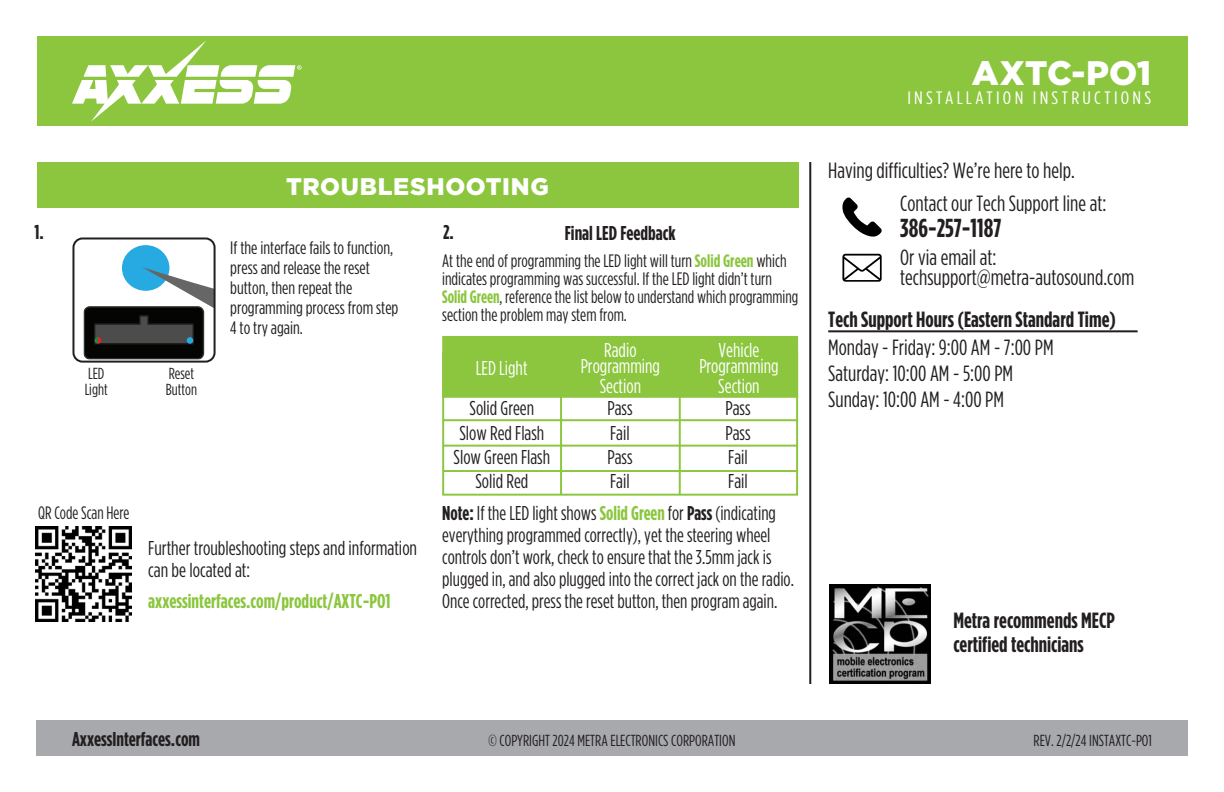
<style>
.page{position:relative;width:1224px;height:792px;background:#fff}
.page>*{position:absolute;margin:0;border:0;box-sizing:border-box;transform-origin:0 0}
.t1{font:900 34px "Gotham";letter-spacing:.005em;color:#fff}
.t2{font:700 26px "Gotham Condensed";color:#231f20}
.t3{font:900 24px "Gotham";letter-spacing:.03em;color:#fff}
.t4{font:22px/26px "Gotham Condensed";color:#231f20}
.t5{font:700 22px/24px "Gotham Condensed";color:#231f20}
.t6{font:20px/24.4px "Gotham Condensed";color:#231f20}
.t7{font:20px/16px "Gotham Condensed";color:#fff;text-align:center}
.t8{font:700 20px "Gotham Condensed";color:#231f20}
.t9{font:700 20px "Gotham Condensed";color:#8bc63e}
.t10{font:18px/20px "Gotham Condensed";color:#231f20}
.t11{font:18px "Gotham Condensed";letter-spacing:.16em;color:#fff;scale:1.14 1}
.t12{font:18px "Gotham Condensed";color:#231f20;scale:.94 1}
.t13{font:16px/16px "Gotham Condensed";color:#231f20}
.s1{font-weight:700;color:#8bc63e}
.s2{font-weight:700}
</style>
<div class="page">
<div style="left:36px;top:720px;width:1152px;height:36px;background:#a8a9ad"></div>
<hr style="left:809px;top:162px;width:2px;height:522px;background:#231f20">
<div style="left:37px;top:36px;width:1150px;height:90px;background:#8bc63e"></div>
<img style="left:830px;top:584px;width:100px;height:100px">
<svg style="left:72px;top:40px;width:230px;height:82px"></svg>
<hr style="left:828px;top:330px;width:310px;height:2px;background:#231f20">
<svg style="left:842px;top:198px;width:40px;height:39px"></svg>
<svg style="left:842px;top:254px;width:40px;height:28px"></svg>
<div style="left:442px;top:336px;width:356px;height:62px;background:#8bc63e;border:2px solid #8bc63e"></div>
<div style="left:37px;top:162px;width:761px;height:45px;background:#8bc63e"></div>
<div style="left:442px;top:351px;width:356px;height:145px;border:2px solid #8bc63e"></div>
<hr style="left:443px;top:419px;width:354px;height:2px;background:#8bc63e">
<hr style="left:443px;top:445px;width:354px;height:2px;background:#8bc63e">
<hr style="left:443px;top:470px;width:354px;height:2px;background:#8bc63e">
<hr style="left:560px;top:394px;width:2px;height:101px;background:#8bc63e">
<hr style="left:679px;top:394px;width:2px;height:101px;background:#8bc63e">
<img style="left:36px;top:526px;width:95px;height:96px">
<div style="left:84px;top:307px;width:119px;height:52px;background:#040503;border-radius:6px"></div>
<div style="left:83px;top:306px;width:121px;height:54px;border:1px solid #313232;border-radius:6px"></div>
<div style="left:122px;top:245px;width:47px;height:46px;background:#26aae1;border-radius:50%"></div>
<svg style="left:93px;top:271px;width:120px;height:74px"></svg>
<div style="left:72px;top:237px;width:144px;height:126px;border:2px solid #231f20;border-radius:9px"></div>
<h1 class="t1" style="left:972px;top:53px;width:181px">AXTC-PO1</h1>
<p class="t8" style="left:35px;top:221px;width:11px">1.</p>
<p class="t13" style="left:85px;top:365px;width:24px">LED<br>Light</p>
<p class="t13" style="left:166px;top:365px;width:33px">Reset<br>Button</p>
<p class="t3" style="left:286px;top:172px;width:264px">TROUBLESHOOTING</p>
<p class="t8" style="left:443px;top:221px;width:12px">2.</p>
<p class="t8" style="left:565px;top:222px;width:112px">Final LED Feedback</p>
<p class="t10" style="left:442px;top:252px;width:358px;line-height:18px">At the end of programming the LED light will turn <span class="s1">Solid Green</span> which indicates programming was successful. If the LED light didn’t turn <span class="s1">Solid Green</span>, reference the list below to understand which programming section the problem may stem from.</p>
<p class="t10" style="left:230px;top:237px;width:170px">If the interface fails to function, press and release the reset button, then repeat the programming process from step<br>4 to try again.</p>
<p class="t7" style="left:476px;top:359px;width:53px">LED Light</p>
<p class="t7" style="left:581px;top:341px;width:81px">Radio<br>Programming</p>
<p class="t7" style="left:600px;top:377px;width:43px">Section</p>
<p class="t7" style="left:699px;top:341px;width:81px">Vehicle<br>Programming</p>
<p class="t7" style="left:718px;top:377px;width:43px">Section</p>
<p class="t12" style="left:38px;top:503px;width:99px">QR Code Scan Here</p>
<p class="t6" style="left:148px;top:537px;width:270px;line-height:22px">Further troubleshooting steps and information can be located at:</p>
<p class="t9" style="left:148px;top:590px;width:244px">axxessinterfaces.com/product/AXTC-PO1</p>
<p class="t6" style="left:454px;top:396px;width:98px;text-align:center">Solid Green<br>Slow Red Flash<br>Slow Green Flash<br>Solid Red</p>
<p class="t6" style="left:607px;top:396px;width:27px">Pass<br>Fail<br>Pass<br>Fail</p>
<p class="t6" style="left:725px;top:396px;width:27px">Pass<br>Pass<br>Fail<br>Fail</p>
<p class="t6" style="left:442px;top:502px;width:353px;line-height:22px"><span class="s2">Note:</span> If the LED light shows <span class="s1">Solid Green</span> for <span class="s2">Pass</span> (indicating everything programmed correctly), yet the steering wheel controls don’t work, check to ensure that the 3.5mm jack is plugged in, and also plugged into the correct jack on the radio.<br>Once corrected, press the reset button, then program again.</p>
<p class="t11" style="left:907px;top:88px;width:215px">INSTALLATION INSTRUCTIONS</p>
<p class="t4" style="left:900px;top:153px;width:208px;line-height:33px;text-indent:-72px">Having difficulties? We’re here to help.<br>Contact our Tech Support line at:</p>
<h2 class="t2" style="left:900px;top:213px;width:103px">386-257-1187</h2>
<p class="t4" style="left:900px;top:247px;width:236px;line-height:20px">Or via email at: techsupport@metra-autosound.com</p>
<p class="t5" style="left:828px;top:306px;width:289px">Tech Support Hours (Eastern Standard Time)</p>
<p class="t4" style="left:828px;top:334px;width:227px">Monday - Friday: 9:00 AM - 7:00 PM<br>Saturday: 10:00 AM - 5:00 PM<br>Sunday: 10:00 AM - 4:00 PM</p>
<p class="t5" style="left:953px;top:608px;width:163px">Metra recommends MECP certified technicians</p>
<p class="t8" style="left:72px;top:728px;width:130px">AxxessInterfaces.com</p>
<p class="t13" style="left:489px;top:732px;width:248px">© COPYRIGHT 2024 METRA ELECTRONICS CORPORATION</p>
<p class="t13" style="left:1034px;top:732px;width:120px">REV. 2/2/24 INSTAXTC-PO1</p>
</div>
